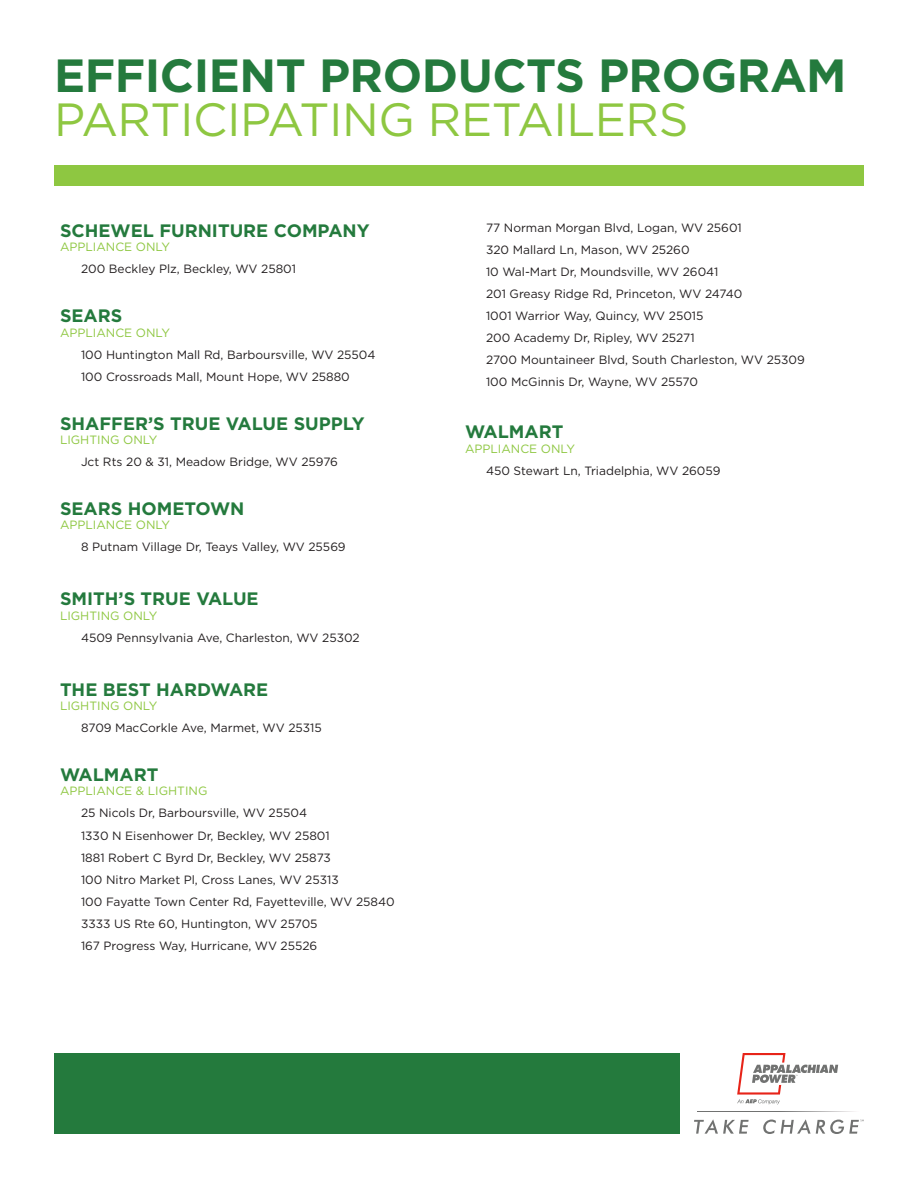
<style>
.page{position:relative;width:918px;height:1188px;background:#fff}
.page>*{position:absolute;margin:0;border:0;box-sizing:border-box;transform-origin:0 0}
.t1{font:700 46.5px "Gotham";letter-spacing:-.01em;color:#247a3d}
.t2{font:46.5px "Gotham";letter-spacing:-.01em;color:#8ec741}
.t3{font:700 18px "Gotham";color:#247a3d}
.t4{font:12px "Gotham";color:#231f20}
.t5{font:12px "Gotham";color:#8ec741}
</style>
<div class="page">
<svg style="left:694px;top:1119px;width:55px;height:15px"></svg>
<svg style="left:763px;top:1119px;width:101px;height:15px"></svg>
<svg style="left:737px;top:1053px;width:101px;height:51px"></svg>
<div style="left:54px;top:1053px;width:625px;height:81px;background:#247a3d"></div>
<div style="left:54px;top:165px;width:810px;height:21px;background:#8ec741"></div>
<h1 class="t1" style="left:54px;top:49px;width:794px">EFFICIENT PRODUCTS PROGRAM</h1>
<h1 class="t2" style="left:54px;top:94px;width:636px">PARTICIPATING RETAILERS</h1>
<p class="t3" style="left:60px;top:220px;width:311px">SCHEWEL FURNITURE COMPANY</p>
<p class="t5" style="left:60px;top:240px;width:112px">APPLIANCE ONLY</p>
<p class="t4" style="left:81px;top:262px;width:217px">200 Beckley Plz, Beckley, WV 25801</p>
<p class="t3" style="left:60px;top:305px;width:64px">SEARS</p>
<p class="t5" style="left:60px;top:326px;width:112px">APPLIANCE ONLY</p>
<p class="t4" style="left:81px;top:348px;width:296px">100 Huntington Mall Rd, Barboursville, WV 25504</p>
<p class="t4" style="left:81px;top:370px;width:270px">100 Crossroads Mall, Mount Hope, WV 25880</p>
<p class="t3" style="left:60px;top:413px;width:306px">SHAFFER’S TRUE VALUE SUPPLY</p>
<p class="t5" style="left:60px;top:433px;width:99px">LIGHTING ONLY</p>
<p class="t4" style="left:81px;top:455px;width:259px">Jct Rts 20 &amp; 31, Meadow Bridge, WV 25976</p>
<p class="t3" style="left:60px;top:498px;width:186px">SEARS HOMETOWN</p>
<p class="t5" style="left:60px;top:518px;width:112px">APPLIANCE ONLY</p>
<p class="t4" style="left:81px;top:541px;width:266px">8 Putnam Village Dr, Teays Valley, WV 25569</p>
<p class="t3" style="left:60px;top:589px;width:200px">SMITH’S TRUE VALUE</p>
<p class="t5" style="left:60px;top:609px;width:99px">LIGHTING ONLY</p>
<p class="t4" style="left:81px;top:631px;width:280px">4509 Pennsylvania Ave, Charleston, WV 25302</p>
<p class="t3" style="left:60px;top:679px;width:210px">THE BEST HARDWARE</p>
<p class="t5" style="left:60px;top:699px;width:99px">LIGHTING ONLY</p>
<p class="t4" style="left:81px;top:721px;width:242px">8709 MacCorkle Ave, Marmet, WV 25315</p>
<p class="t3" style="left:60px;top:764px;width:100px">WALMART</p>
<p class="t5" style="left:60px;top:785px;width:149px">APPLIANCE &amp; LIGHTING</p>
<p class="t4" style="left:81px;top:807px;width:228px">25 Nicols Dr, Barboursville, WV 25504</p>
<p class="t4" style="left:81px;top:829px;width:250px">1330 N Eisenhower Dr, Beckley, WV 25801</p>
<p class="t4" style="left:81px;top:851px;width:251px">1881 Robert C Byrd Dr, Beckley, WV 25873</p>
<p class="t4" style="left:81px;top:873px;width:259px">100 Nitro Market Pl, Cross Lanes, WV 25313</p>
<p class="t4" style="left:81px;top:895px;width:315px">100 Fayatte Town Center Rd, Fayetteville, WV 25840</p>
<p class="t4" style="left:81px;top:917px;width:238px">3333 US Rte 60, Huntington, WV 25705</p>
<p class="t4" style="left:81px;top:939px;width:238px">167 Progress Way, Hurricane, WV 25526</p>
<p class="t4" style="left:486px;top:221px;width:257px">77 Norman Morgan Blvd, Logan, WV 25601</p>
<p class="t4" style="left:486px;top:243px;width:205px">320 Mallard Ln, Mason, WV 25260</p>
<p class="t4" style="left:486px;top:265px;width:234px">10 Wal-Mart Dr, Moundsville, WV 26041</p>
<p class="t4" style="left:486px;top:287px;width:258px">201 Greasy Ridge Rd, Princeton, WV 24740</p>
<p class="t4" style="left:486px;top:309px;width:219px">1001 Warrior Way, Quincy, WV 25015</p>
<p class="t4" style="left:486px;top:331px;width:210px">200 Academy Dr, Ripley, WV 25271</p>
<p class="t4" style="left:486px;top:353px;width:320px">2700 Mountaineer Blvd, South Charleston, WV 25309</p>
<p class="t4" style="left:486px;top:375px;width:214px">100 McGinnis Dr, Wayne, WV 25570</p>
<p class="t3" style="left:465px;top:421px;width:100px">WALMART</p>
<p class="t5" style="left:465px;top:442px;width:112px">APPLIANCE ONLY</p>
<p class="t4" style="left:486px;top:464px;width:236px">450 Stewart Ln, Triadelphia, WV 26059</p>
</div>
